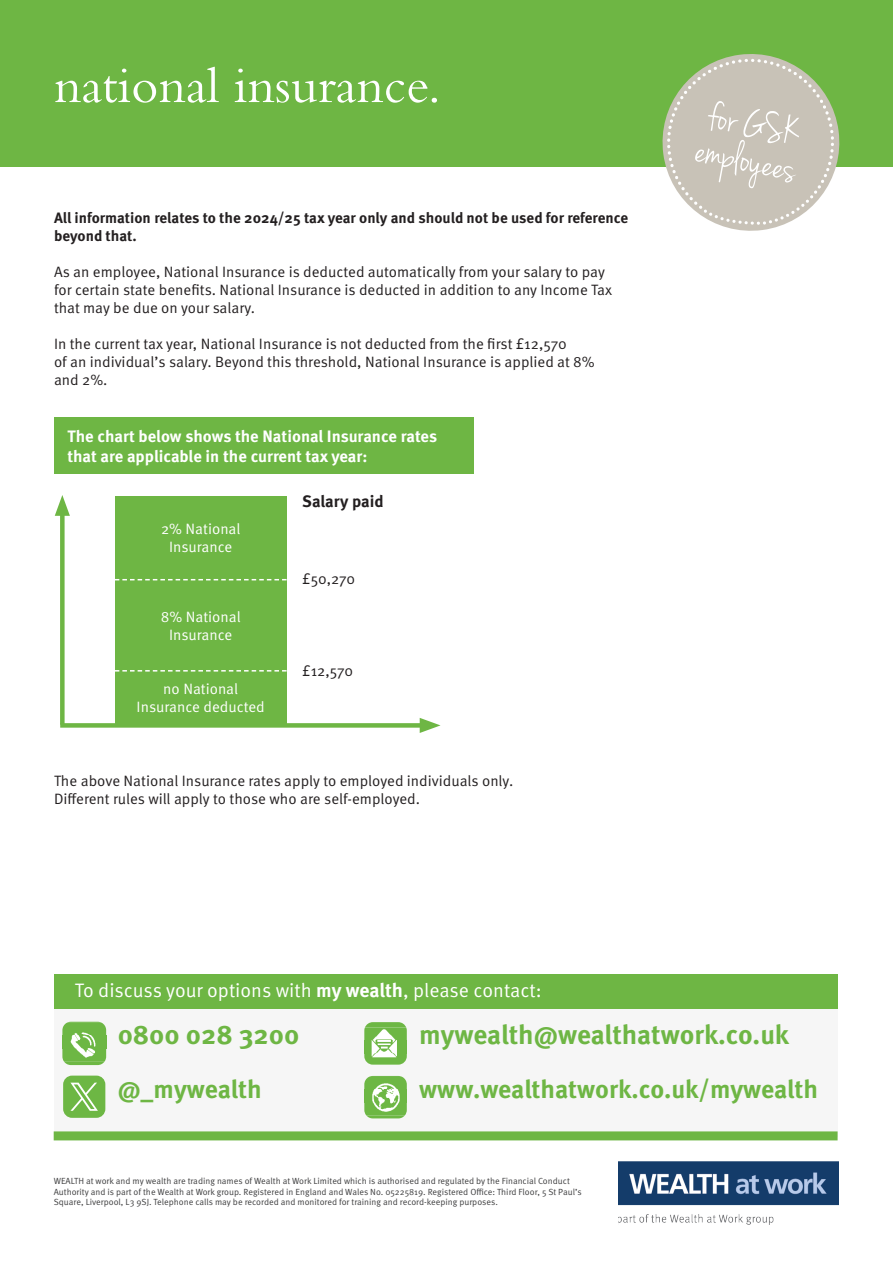
<style>
.page{position:relative;width:893px;height:1263px;background:#fff}
.page>*{position:absolute;margin:0;border:0;box-sizing:border-box;transform-origin:0 0}
.t1{font:52.5px "Bembo Std";color:#fff}
.t2{font:43.5px/35.8px "Jenna Sue";color:#fff}
.t3{font:700 27px "Meta Pro";color:#6eb644}
.t4{font:700 25.5px "Meta Pro";letter-spacing:-.005em;color:#6eb644}
.t5{font:19.5px "Meta Pro Norm";color:#fff}
.t6{font:700 16.5px/19.8px "Meta Pro";color:#fff}
.t7{font:700 16.5px "Meta Pro";color:#231f20}
.t8{font:15px/18px "Meta Pro Norm";color:#231f20}
.t9{font:700 15px "Meta Pro";color:#231f20}
.t10{font:15px/18px "Meta Pro Norm";color:#fff;text-align:center}
.t11{font:8.85px/10.6px "Meta Pro Norm";color:#3e3e3f}
.s1{font-family:"Meta Pro";font-weight:700}
</style>
<div class="page">
<div style="left:0;top:0;width:893px;height:167px;background:#6eb644"></div>
<div style="left:55px;top:417px;width:419px;height:57px;background:#6eb644"></div>
<div style="left:60px;top:508px;width:5px;height:217px;background:#6eb644"></div>
<svg style="left:55px;top:495px;width:15px;height:21px"></svg>
<div style="left:60px;top:723px;width:368px;height:5px;background:#6eb644"></div>
<svg style="left:420px;top:718px;width:21px;height:15px"></svg>
<div style="left:115px;top:496px;width:172px;height:227px;background:#6eb644"></div>
<svg style="left:115px;top:579px;width:172px;height:1px"></svg>
<svg style="left:115px;top:670px;width:172px;height:1px"></svg>
<div style="left:54px;top:1009px;width:784px;height:127px;background:#f6f6f6"></div>
<div style="left:54px;top:1131px;width:784px;height:9px;background:#6eb644"></div>
<div style="left:54px;top:974px;width:784px;height:34px;background:#6eb644"></div>
<img style="left:67px;top:1022px;width:35px;height:1px">
<img style="left:62px;top:1023px;width:44px;height:38px">
<img style="left:64px;top:1061px;width:41px;height:4px">
<img style="left:364px;top:1022px;width:43px;height:43px">
<img style="left:369px;top:1076px;width:33px;height:1px">
<img style="left:364px;top:1077px;width:43px;height:38px">
<img style="left:366px;top:1115px;width:39px;height:3px">
<svg style="left:662px;top:54px;width:178px;height:177px"></svg>
<img style="left:618px;top:1162px;width:220px;height:62px">
<div style="left:63px;top:1075px;width:42px;height:43px;background:#6db744;border-radius:9px"></div>
<svg style="left:70px;top:1083px;width:28px;height:28px"></svg>
<p class="t1" style="left:54px;top:55px;width:389px">national insurance.</p>
<p class="t9" style="left:54px;top:206px;width:576px">All information relates to the 2024/25 tax year only and should not be used for reference</p>
<p class="t9" style="left:54px;top:224px;width:84px">beyond that.</p>
<p class="t8" style="left:54px;top:261px;width:560px">As an employee, National Insurance is deducted automatically from your salary to pay for certain state benefits. National Insurance is deducted in addition to any Income Tax that may be due on your salary.</p>
<p class="t8" style="left:54px;top:333px;width:542px">In the current tax year, National Insurance is not deducted from the first £12,570<br>of an individual’s salary. Beyond this threshold, National Insurance is applied at 8% and 2%.</p>
<p class="t6" style="left:68px;top:425px;width:371px">The chart below shows the National Insurance rates that are applicable in the current tax year:</p>
<p class="t7" style="left:302px;top:489px;width:83px">Salary paid</p>
<p class="t10" style="left:161px;top:519px;width:81px">2% National<br>Insurance</p>
<p class="t10" style="left:161px;top:607px;width:81px">8% National<br>Insurance</p>
<p class="t10" style="left:137px;top:679px;width:130px">no National<br>Insurance deducted</p>
<p class="t8" style="left:302px;top:569px;width:55px">£50,270</p>
<p class="t8" style="left:302px;top:661px;width:53px">£12,570</p>
<p class="t8" style="left:54px;top:771px;width:461px">The above National Insurance rates apply to employed individuals only.</p>
<p class="t8" style="left:54px;top:789px;width:368px">Different rules will apply to those who are self-employed.</p>
<p class="t2" style="left:707px;top:98px;width:103px;rotate:12deg">for GSK employees</p>
<p class="t5" style="left:75px;top:976px;width:468px">To discuss your options with <span class="s1">my wealth</span>, please contact:</p>
<p class="t3" style="left:118px;top:1014px;width:183px">0800 028 3200</p>
<p class="t3" style="left:419px;top:1014px;width:371px">mywealth@wealthatwork.co.uk</p>
<p class="t4" style="left:118px;top:1069px;width:146px">@_mywealth</p>
<p class="t4" style="left:419px;top:1069px;width:400px">www.wealthatwork.co.uk/mywealth</p>
<p class="t11" style="left:54px;top:1175px;width:530px">WEALTH at work and my wealth are trading names of Wealth at Work Limited which is authorised and regulated by the Financial Conduct<br>Authority and is part of the Wealth at Work group. Registered in England and Wales No. 05225819. Registered Office: Third Floor, 5 St Paul’s<br>Square, Liverpool, L3 9SJ. Telephone calls may be recorded and monitored for training and record-keeping purposes.</p>
</div>
